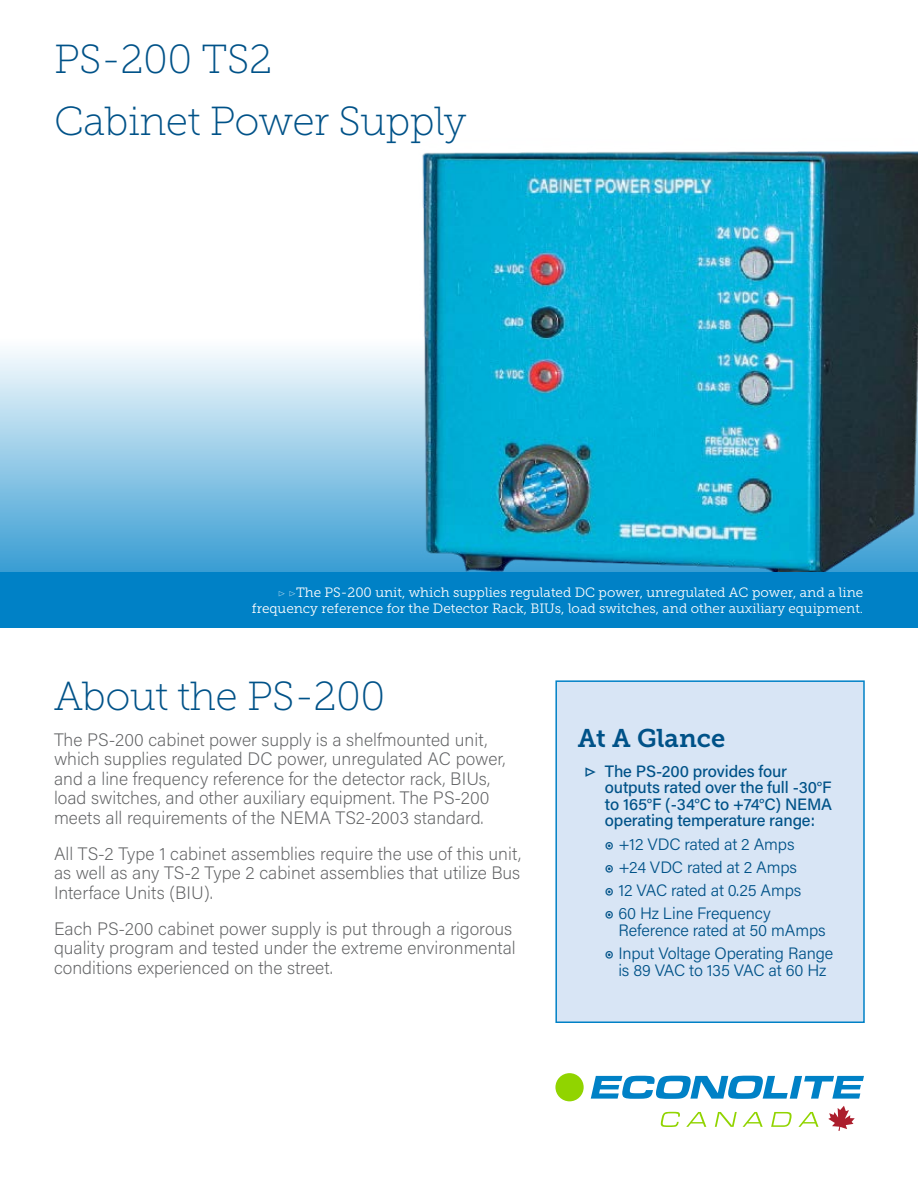
<style>
.page{position:relative;width:918px;height:1188px;background:#fff}
.page>*{position:absolute;margin:0;border:0;box-sizing:border-box;transform-origin:0 0}
.t1{font:40.5px/61.5px "Museo Slab 100";letter-spacing:-.01em;color:#005288}
.t2{font:25.5px "Museo Slab 700";color:#005288}
.t3{font:200 18px/19.5px "Acumin Pro";color:#5f6062}
.t4{font:300 16.5px/23.2px "Acumin Pro";letter-spacing:-.01em;color:#005288}
.t5{font:500 16.5px/16.5px "Acumin Pro";letter-spacing:-.01em;color:#005288}
.t6{font:13.5px/16.2px "Museo Slab 300";color:#fff;text-align:right}
.s1{font-family:"Acumin Pro";font-weight:100}
.s2{font-weight:600}
</style>
<div class="page">
<svg style="left:661px;top:1112px;width:19px;height:15px"></svg>
<svg style="left:686px;top:1112px;width:20px;height:15px"></svg>
<svg style="left:715px;top:1112px;width:22px;height:15px"></svg>
<svg style="left:743px;top:1112px;width:20px;height:15px"></svg>
<svg style="left:771px;top:1112px;width:21px;height:15px"></svg>
<svg style="left:798px;top:1112px;width:21px;height:15px"></svg>
<svg style="left:828px;top:1106px;width:27px;height:25px"></svg>
<svg style="left:591px;top:1076px;width:273px;height:23px"></svg>
<div style="left:555px;top:1073px;width:29px;height:28px;background:#91d400;border-radius:50%"></div>
<svg style="left:0;top:350px;width:403px;height:222px;background:#96cbe7"></svg>
<img style="left:403px;top:151px;width:515px;height:421px">
<div style="left:556px;top:681px;width:308px;height:341px;background:#d8e5f5"></div>
<div style="left:555px;top:680px;width:310px;height:343px;border:2px solid #0081c6"></div>
<div style="left:0;top:572px;width:918px;height:56px;background:#0081c6"></div>
<h1 class="t1" style="left:54px;top:29px;width:414px">PS-200 TS2<br>Cabinet Power Supply</h1>
<p class="t6" style="left:252px;top:584px;width:613px"><span class="s1">▷ ▷</span>The PS-200 unit, which supplies regulated DC power, unregulated AC power, and a line frequency reference for the Detector Rack, BIUs, load switches, and other auxiliary equipment.</p>
<h1 class="t1" style="left:54px;top:666px;width:333px">About the PS-200</h1>
<p class="t3" style="left:54px;top:729px;width:453px">The PS-200 cabinet power supply is a shelfmounted unit, which supplies regulated DC power, unregulated AC power, and a line frequency reference for the detector rack, BIUs, load switches, and other auxiliary equipment. The PS-200 meets all requirements of the NEMA TS2-2003 standard.</p>
<p class="t3" style="left:54px;top:843px;width:469px;text-align:justify">All TS-2 Type 1 cabinet assemblies require the use of this unit, as well as any TS-2 Type 2 cabinet assemblies that utilize Bus Interface Units (BIU).</p>
<p class="t3" style="left:54px;top:918px;width:463px">Each PS-200 cabinet power supply is put through a rigorous quality program and tested under the extreme environmental conditions experienced on the street.</p>
<h2 class="t2" style="left:578px;top:724px;width:149px">At A Glance</h2>
<p class="t5" style="left:605px;top:762px;width:229px;text-indent:-20px"><span class="s2">▷</span> The PS-200 provides four outputs rated over the full -30°F to 165°F (-34°C to +74°C) NEMA operating temperature range:</p>
<p class="t4" style="left:605px;top:832px;width:198px"><span class="s2">◉</span> +12 VDC rated at 2 Amps <span class="s2">◉</span> +24 VDC rated at 2 Amps <span class="s2">◉</span> 12 VAC rated at 0.25 Amps <span class="s2">◉</span> 60 Hz Line Frequency</p>
<p class="t4" style="left:605px;top:918px;width:230px;text-align:center">Reference rated at 50 mAmps<br><span class="s2">◉</span> Input Voltage Operating Range</p>
<p class="t4" style="left:618px;top:958px;width:209px">is 89 VAC to 135 VAC at 60 Hz</p>
</div>
